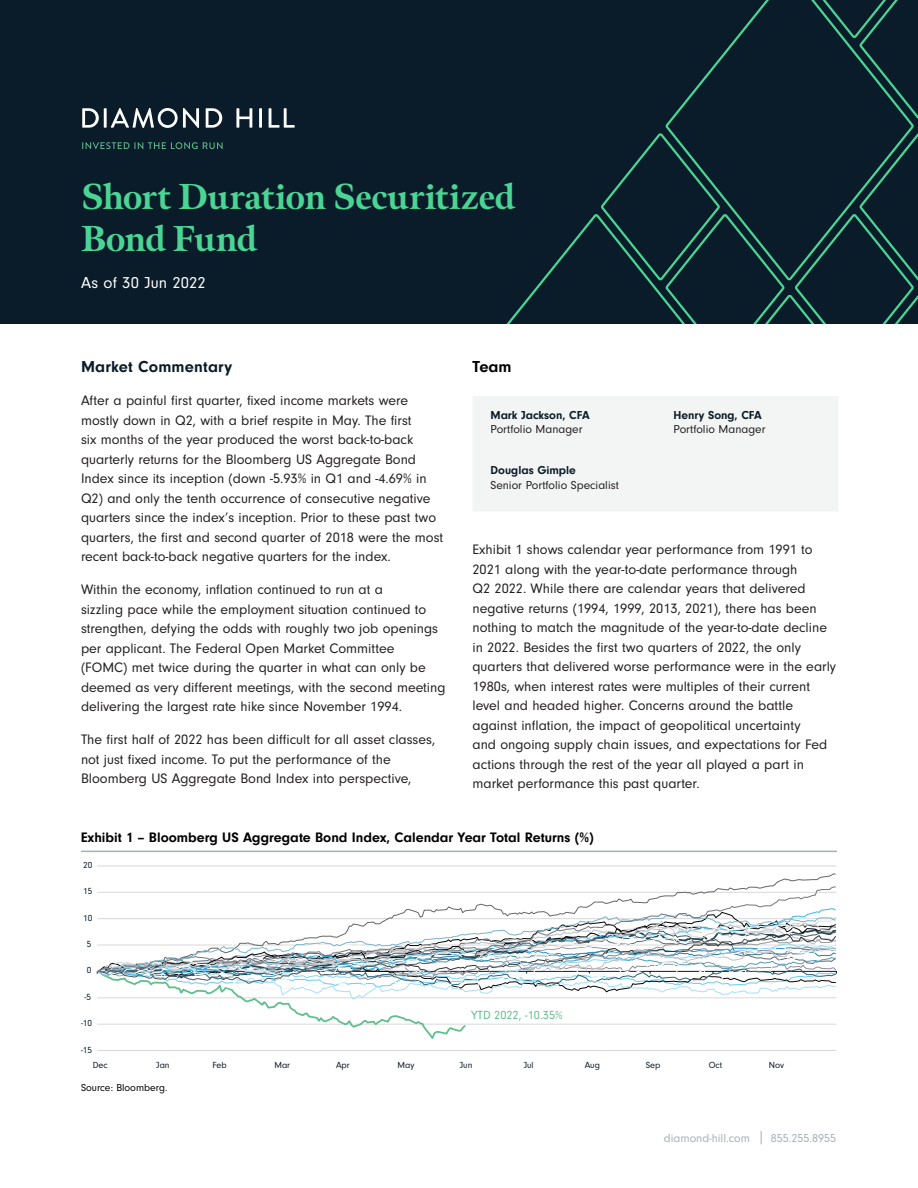
<style>
.page{position:relative;width:918px;height:1188px;background:#fff}
.page>*{position:absolute;margin:0;border:0;box-sizing:border-box;transform-origin:0 0}
.Page_title{font:800 36px/42px "Meno Display";letter-spacing:-.005em;color:#4ad594}
.Subhead_Bold{font:700 16.5px "Neuzeit Gro";letter-spacing:.01em;color:#0a1c29}
.Subhead{font:16.5px "Neuzeit Gro";letter-spacing:.01em;color:#fff}
.Table_Chart_-_Title{font:700 16.5px "Neuzeit Gro";color:#000}
.Body_copy{font:14.25px/19.5px "Neuzeit Gro";color:#231f20}
.Table_Chart_-_Title-2{font:700 14.25px "Neuzeit Gro";color:#000}
.t1{font:12.3px "Neuzeit Gro";color:#60c08d}
.t2{font:12px/14.4px "Neuzeit Gro";color:#231f20}
.t3{font:12px "Neuzeit Gro";color:#a8afb9}
.t4{font:700 12px "Neuzeit Gro";color:#0a1c29}
.Legal__with_footnote{font:10.5px "Neuzeit Gro";color:#000}
.t5{font:9.15px "Neuzeit Gro";color:#0b1926}
.s1{font-weight:700;color:#0a1c29}
</style>
<div class="page">
<svg style="left:761px;top:1131px;width:1px;height:13px"></svg>
<div style="left:0;top:0;width:918px;height:324px;background:#0a1c29"></div>
<svg style="left:506px;top:0;width:412px;height:324px"></svg>
<svg style="left:82px;top:108px;width:17px;height:20px"></svg>
<hr style="left:104px;top:108px;width:3px;height:20px;background:#fff">
<svg style="left:111px;top:108px;width:88px;height:20px"></svg>
<svg style="left:206px;top:108px;width:16px;height:20px"></svg>
<svg style="left:236px;top:108px;width:16px;height:20px"></svg>
<hr style="left:259px;top:108px;width:3px;height:20px;background:#fff">
<svg style="left:269px;top:108px;width:26px;height:20px"></svg>
<svg style="left:82px;top:142px;width:141px;height:7px"></svg>
<div style="left:473px;top:396px;width:365px;height:115px;background:#f3f4f4"></div>
<hr style="left:97px;top:866px;width:739px;height:1px;background:#dad9d8">
<hr style="left:97px;top:1050px;width:739px;height:1px;background:#dad9d8">
<svg style="left:97px;top:930px;width:740px;height:109px"></svg>
<svg style="left:97px;top:886px;width:739px;height:89px"></svg>
<hr style="left:81px;top:851px;width:756px;height:1px;background:#a8afb9">
<p class="Page_title" style="left:81px;top:176px;width:436px">Short Duration Securitized<br>Bond Fund</p>
<p class="Subhead" style="left:81px;top:274px;width:126px">As of 30 Jun 2022</p>
<p class="Subhead_Bold" style="left:81px;top:357px;width:153px">Market Commentary</p>
<p class="Body_copy" style="left:81px;top:391px;width:364px">After a painful first quarter, fixed income markets were mostly down in Q2, with a brief respite in May. The first<br>six months of the year produced the worst back-to-back quarterly returns for the Bloomberg US Aggregate Bond Index since its inception (down -5.93% in Q1 and -4.69% in Q2) and only the tenth occurrence of consecutive negative quarters since the index’s inception. Prior to these past two quarters, the first and second quarter of 2018 were the most recent back-to-back negative quarters for the index.</p>
<p class="Body_copy" style="left:81px;top:580px;width:366px">Within the economy, inflation continued to run at a<br>sizzling pace while the employment situation continued to strengthen, defying the odds with roughly two job openings per applicant. The Federal Open Market Committee<br>(FOMC) met twice during the quarter in what can only be deemed as very different meetings, with the second meeting delivering the largest rate hike since November 1994.</p>
<p class="Body_copy" style="left:81px;top:730px;width:356px">The first half of 2022 has been difficult for all asset classes, not just fixed income. To put the performance of the<br>Bloomberg US Aggregate Bond Index into perspective,</p>
<p class="Table_Chart_-_Title" style="left:472px;top:357px;width:41px">Team</p>
<p class="t4" style="left:490px;top:408px;width:101px">Mark Jackson, CFA</p>
<p class="t2" style="left:490px;top:422px;width:94px">Portfolio Manager</p>
<p class="t2" style="left:490px;top:463px;width:130px"><span class="s1">Douglas Gimple<br></span>Senior Portfolio Specialist</p>
<p class="t2" style="left:674px;top:408px;width:94px"><span class="s1">Henry Song, CFA<br></span>Portfolio Manager</p>
<p class="Body_copy" style="left:472px;top:540px;width:365px">Exhibit 1 shows calendar year performance from 1991 to 2021 along with the year-to-date performance through<br>Q2 2022. While there are calendar years that delivered negative returns (1994, 1999, 2013, 2021), there has been nothing to match the magnitude of the year-to-date decline in 2022. Besides the first two quarters of 2022, the only quarters that delivered worse performance were in the early 1980s, when interest rates were multiples of their current level and headed higher. Concerns around the battle against inflation, the impact of geopolitical uncertainty<br>and ongoing supply chain issues, and expectations for Fed actions through the rest of the year all played a part in market performance this past quarter.</p>
<p class="Table_Chart_-_Title-2" style="left:81px;top:829px;width:514px">Exhibit 1 – Bloomberg US Aggregate Bond Index, Calendar Year Total Returns (%)</p>
<p class="t5" style="left:83px;top:860px;width:11px">20</p>
<p class="t5" style="left:83px;top:886px;width:11px">15</p>
<p class="t5" style="left:83px;top:913px;width:11px">10</p>
<p class="t5" style="left:87px;top:939px;width:6px">5</p>
<p class="t5" style="left:87px;top:965px;width:6px">0</p>
<p class="t5" style="left:85px;top:992px;width:8px">-5</p>
<p class="t5" style="left:81px;top:1018px;width:13px">-10</p>
<p class="t5" style="left:81px;top:1045px;width:13px">-15</p>
<p class="t1" style="left:471px;top:1009px;width:93px">YTD 2022, -10.35%</p>
<p class="t5" style="left:93px;top:1060px;width:16px">Dec</p>
<p class="t5" style="left:156px;top:1060px;width:15px">Jan</p>
<p class="t5" style="left:212px;top:1060px;width:16px">Feb</p>
<p class="t5" style="left:274px;top:1060px;width:17px">Mar</p>
<p class="t5" style="left:336px;top:1060px;width:15px">Apr</p>
<p class="t5" style="left:398px;top:1060px;width:18px">May</p>
<p class="t5" style="left:460px;top:1060px;width:14px">Jun</p>
<p class="t5" style="left:524px;top:1060px;width:11px">Jul</p>
<p class="t5" style="left:585px;top:1060px;width:17px">Aug</p>
<p class="t5" style="left:646px;top:1060px;width:16px">Sep</p>
<p class="t5" style="left:709px;top:1060px;width:15px">Oct</p>
<p class="t5" style="left:769px;top:1060px;width:17px">Nov</p>
<p class="Legal__with_footnote" style="left:81px;top:1082px;width:88px">Source: Bloomberg.</p>
<p class="t3" style="left:664px;top:1131px;width:88px">diamond-hill.com</p>
<p class="t3" style="left:771px;top:1131px;width:67px">855.255.8955</p>
</div>
